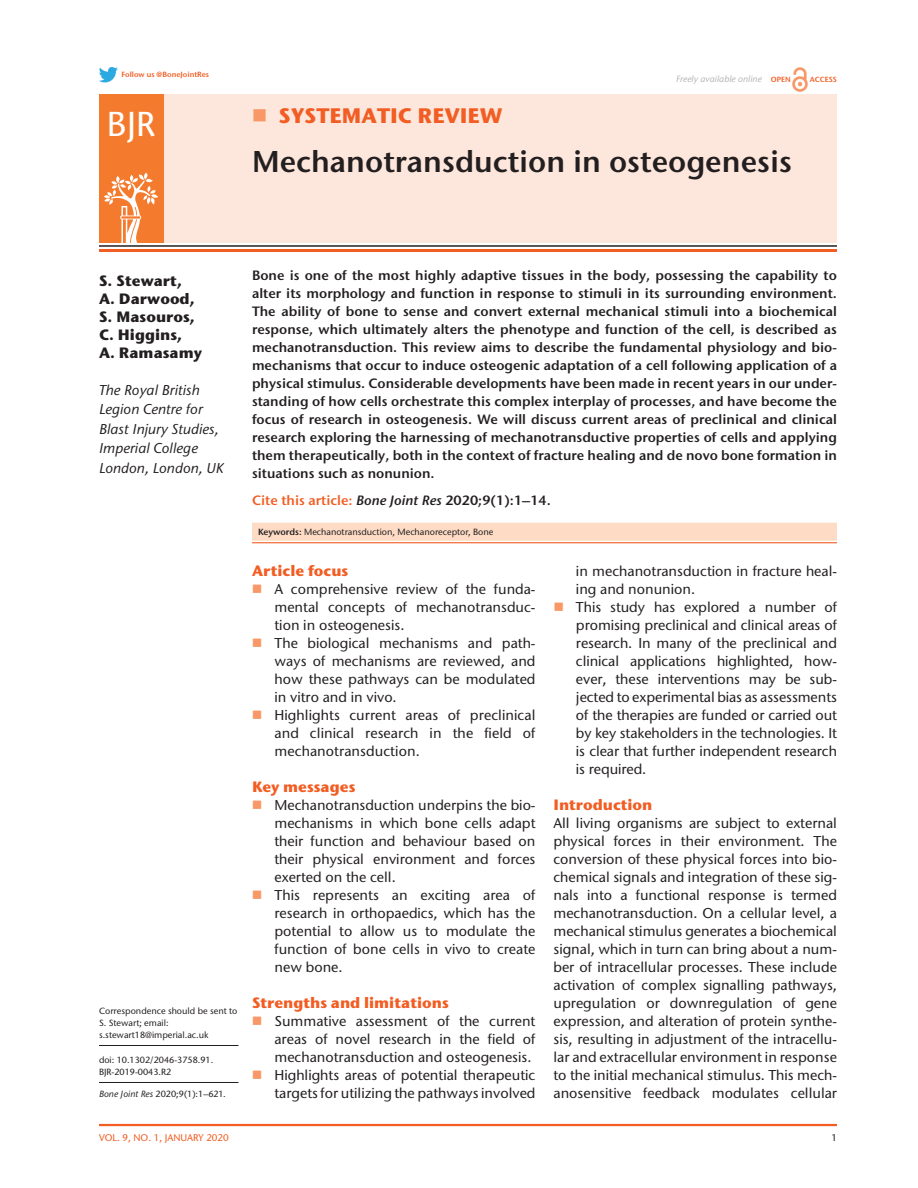
<style>
.page{position:relative;width:918px;height:1188px;background:#fff}
.page>*{position:absolute;margin:0;border:0;box-sizing:border-box;transform-origin:0 0}
.t1{font:500 34.5px "Stone Sans ITC Pro";color:#fff}
.t2{font:600 30px "Stone Sans ITC Pro";color:#231f20}
.t3{font:700 21px "Stone Sans ITC Pro";color:#f25d23}
.t4{font:700 15px "Stone Sans ITC Pro";color:#f25d23}
.t5{font:700 15px/18px "Stone Sans ITC Pro";color:#231f20}
.t6{font:500 14.25px/18px "Stone Sans ITC Pro";color:#231f20}
.t7{font:italic 500 14.25px/19.5px "Stone Sans ITC Pro";color:#231f20}
.t8{font:600 13.5px/18px "Stone Sans ITC Pro";color:#231f20;text-align:justify}
.t9{font:600 13.5px "Stone Sans ITC Pro";color:#f25d23}
.t10{font:500 9.75px "Stone Sans ITC Pro";color:#f25d23}
.t11{font:500 9.75px "Stone Sans ITC Pro";color:#231f20}
.t12{font:500 9px/12px "Stone Sans ITC Pro";color:#231f20}
.t13{font:italic 500 9px "Stone Sans ITC Pro";color:#b2b3b7}
.t14{font:600 7.5px "Stone Sans ITC Pro";color:#f25d23}
.s1{font-weight:600;font-style:normal;font-size:7.5px;color:#f25d23}
.s2{font-style:italic}
.s3{font-style:italic;color:#231f20}
.s4{color:#231f20}
.s5{font-weight:600}
</style>
<div class="page">
<img style="left:793px;top:68px;width:15px;height:23px">
<div style="left:99px;top:94px;width:738px;height:149px;background:#fde7dc"></div>
<div style="left:99px;top:94px;width:64px;height:149px;background:#f47b2d"></div>
<svg style="left:104px;top:173px;width:54px;height:70px"></svg>
<hr style="left:99px;top:245px;width:738px;height:2px;background:#231f20">
<hr style="left:99px;top:249px;width:738px;height:3px;background:#f25d23">
<hr style="left:99px;top:1124px;width:738px;height:2px;background:#f25d23">
<img style="left:99px;top:67px;width:19px;height:15px">
<div style="left:252px;top:523px;width:585px;height:18px;background:#fddbc5"></div>
<hr style="left:252px;top:542px;width:585px;height:1px;background:#f25d23">
<hr style="left:99px;top:1082px;width:139px;height:1px;background:#231f20">
<hr style="left:99px;top:1045px;width:139px;height:1px;background:#231f20">
<p class="t14" style="left:121px;top:70px;width:89px">Follow us @BoneJointRes</p>
<h1 class="t1" style="left:107px;top:103px;width:50px">BJR</h1>
<h3 class="t3" style="left:279px;top:102px;width:225px">Systemati c revi ew</h3>
<p class="t13" style="left:676px;top:73px;width:116px">Freely available online <span class="s1">open</span></p>
<p class="t14" style="left:810px;top:75px;width:29px">Access</p>
<h2 class="t2" style="left:252px;top:142px;width:542px">Mechanotransduction in osteogenesis</h2>
<p class="t5" style="left:99px;top:271px;width:105px">S. Stewart,<br>A. Darwood,<br>S. Masouros,<br>C. Higgins,<br>A. Ramasamy</p>
<p class="t7" style="left:99px;top:380px;width:126px">The Royal British<br>Legion Centre for<br>Blast Injury Studies,<br>Imperial College<br>London, London, UK</p>
<p class="t12" style="left:99px;top:1004px;width:140px">Correspondence should be sent to<br>S. Stewart; email: s.stewart18@imperial.ac.uk</p>
<p class="t12" style="left:99px;top:1053px;width:116px">doi: 10.1302/2046-3758.91.<br>BJR-2019-0043.R2</p>
<p class="t12" style="left:99px;top:1088px;width:128px"><span class="s2">Bone Joint Res</span> 2020;9(1):1–621.</p>
<p class="t8" style="left:252px;top:266px;width:587px">Bone is one of the most highly adaptive tissues in the body, possessing the capability to alter its morphology and function in response to stimuli in its surrounding environment.<br>The ability of bone to sense and convert external mechanical stimuli into a biochemical response, which ultimately alters the phenotype and function of the cell, is described as mechanotransduction. This review aims to describe the fundamental physiology and bio&shy;mechanisms that occur to induce osteogenic adaptation of a cell following application of a physical stimulus. Considerable developments have been made in recent years in our under&shy;standing of how cells orchestrate this complex interplay of processes, and have become the focus of research in osteogenesis. We will discuss current areas of preclinical and clinical research exploring the harnessing of mechanotransductive properties of cells and applying them therapeutically, both in the context of fracture healing and de novo bone formation in situations such as nonunion.</p>
<p class="t9" style="left:252px;top:491px;width:300px">Cite this article: <span class="s3">Bone Joint Res</span> <span class="s4">2020;9(1):1–14.</span></p>
<p class="t12" style="left:258px;top:525px;width:237px"><span class="s5">Keywords:</span> Mechanotransduction, Mechanoreceptor, Bone</p>
<p class="t4" style="left:252px;top:561px;width:98px">Article focus</p>
<p class="t6" style="left:274px;top:580px;width:263px">A comprehensive review of the funda&shy;mental concepts of mechanotransduc&shy;tion in osteogenesis.<br>The biological mechanisms and path&shy;ways of mechanisms are reviewed, and how these pathways can be modulated in vitro and in vivo.<br>Highlights current areas of preclinical and clinical research in the field of mechanotransduction.</p>
<p class="t4" style="left:252px;top:777px;width:105px">Key messages</p>
<p class="t6" style="left:274px;top:796px;width:263px">Mechanotransduction underpins the bio&shy;mechanisms in which bone cells adapt their function and behaviour based on their physical environment and forces exerted on the cell.<br>This represents an exciting area of research in orthopaedics, which has the potential to allow us to modulate the function of bone cells in vivo to create new bone.</p>
<p class="t4" style="left:252px;top:993px;width:198px">Strengths and limitations</p>
<p class="t6" style="left:274px;top:1012px;width:263px">Summative assessment of the current areas of novel research in the field of mechanotransduction and osteogenesis.<br>Highlights areas of potential therapeutic targets for utilizing the pathways involved</p>
<p class="t6" style="left:576px;top:562px;width:263px">in mechanotransduction in fracture heal&shy;ing and nonunion.<br>This study has explored a number of promising preclinical and clinical areas of research. In many of the preclinical and clinical applications highlighted, how&shy;ever, these interventions may be sub&shy;jected to experimental bias as assessments of the therapies are funded or carried out by key stakeholders in the technologies. It is clear that further independent research is required.</p>
<p class="t4" style="left:554px;top:795px;width:100px">Introduction</p>
<p class="t6" style="left:554px;top:814px;width:285px;text-align:justify">All living organisms are subject to external physical forces in their environment. The conversion of these physical forces into bio&shy;chemical signals and integration of these sig&shy;nals into a functional response is termed mechanotransduction. On a cellular level, a mechanical stimulus generates a biochemical signal, which in turn can bring about a num&shy;ber of intracellular processes. These include activation of complex signalling pathways, upregulation or downregulation of gene expression, and alteration of protein synthe&shy;sis, resulting in adjustment of the intracellu&shy;lar and extracellular environment in response to the initial mechanical stimulus. This mech&shy;anosensitive feedback modulates cellular</p>
<p class="t10" style="left:99px;top:1132px;width:131px">vol. 9, NO. 1, Jan uary 2020</p>
<p class="t11" style="left:831px;top:1132px;width:7px">1</p>
</div>
